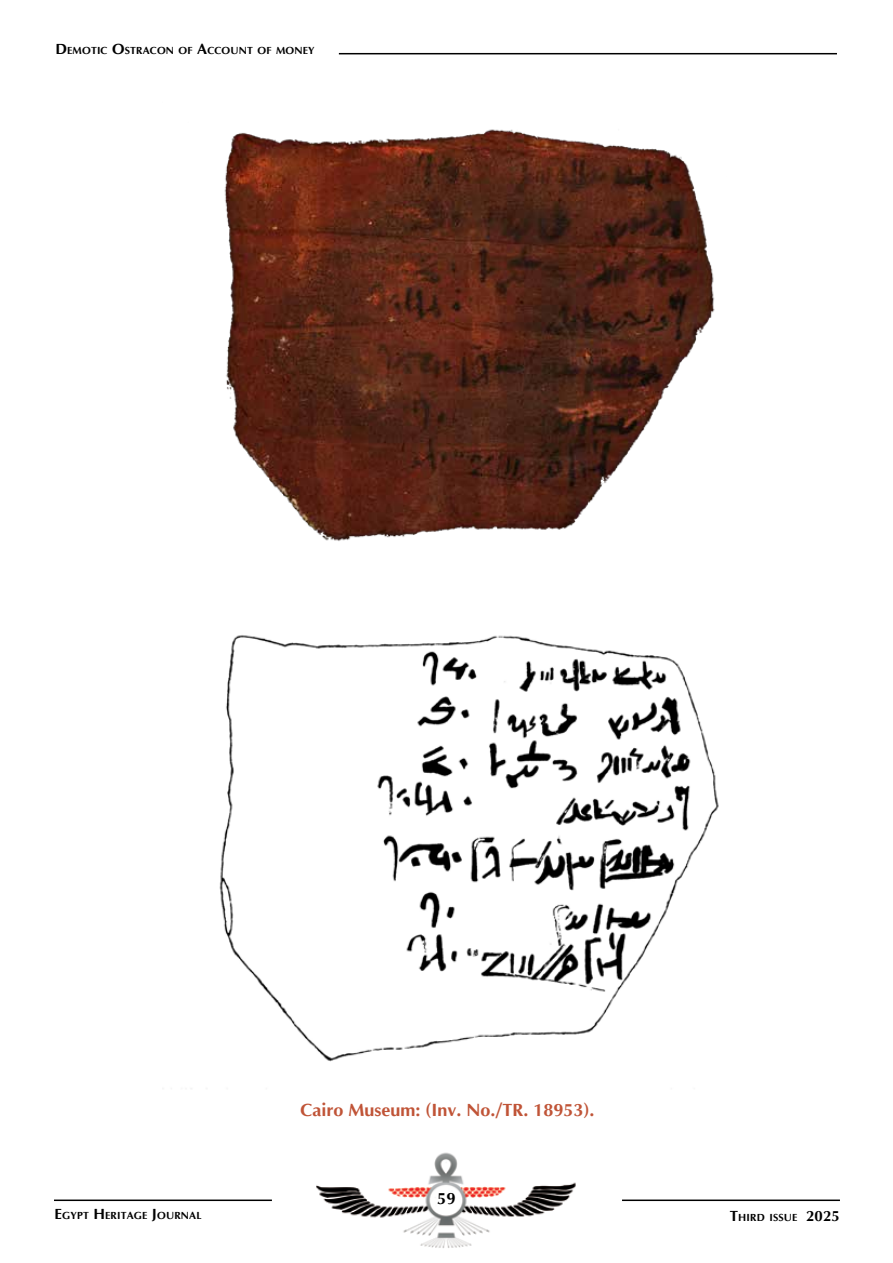
<style>
.page{position:relative;width:893px;height:1263px;background:#fff}
.page>*{position:absolute;margin:0;border:0;box-sizing:border-box;transform-origin:0 0}
.t1{font:700 18px "Optima";color:#c05437}
.t2{font:700 16.5px "Optima";color:#000}
.t3{font:700 10.5px "Optima";letter-spacing:.015em;color:#000}
.s1{font-size:15px}
</style>
<div class="page">
<hr style="left:339px;top:53px;width:498px;height:1px;background:#000">
<img style="left:316px;top:1152px;width:260px;height:96px">
<hr style="left:54px;top:1199px;width:218px;height:2px;background:#000">
<hr style="left:622px;top:1199px;width:218px;height:2px;background:#000">
<img style="left:191px;top:129px;width:528px;height:960px">
<p class="t3" style="left:55px;top:45px;width:261px"><span class="s1">D</span>EMOTIC <span class="s1">O</span>STRACON OF <span class="s1">A</span>CCOUNT OF MONEY</p>
<h1 class="t1" style="left:300px;top:1100px;width:296px">Cairo Museum: (Inv. No./TR. 18953).</h1>
<h2 class="t2" style="left:437px;top:1189px;width:20px">59</h2>
<p class="t3" style="left:55px;top:1210px;width:149px"><span class="s1">E</span>GYPT <span class="s1">H</span>ERITAGE <span class="s1">J</span>OURNAL</p>
<p class="t3" style="left:730px;top:1212px;width:112px"><span class="s1">T</span>H IRD ISSUE <span class="s1">2025</span></p>
</div>
